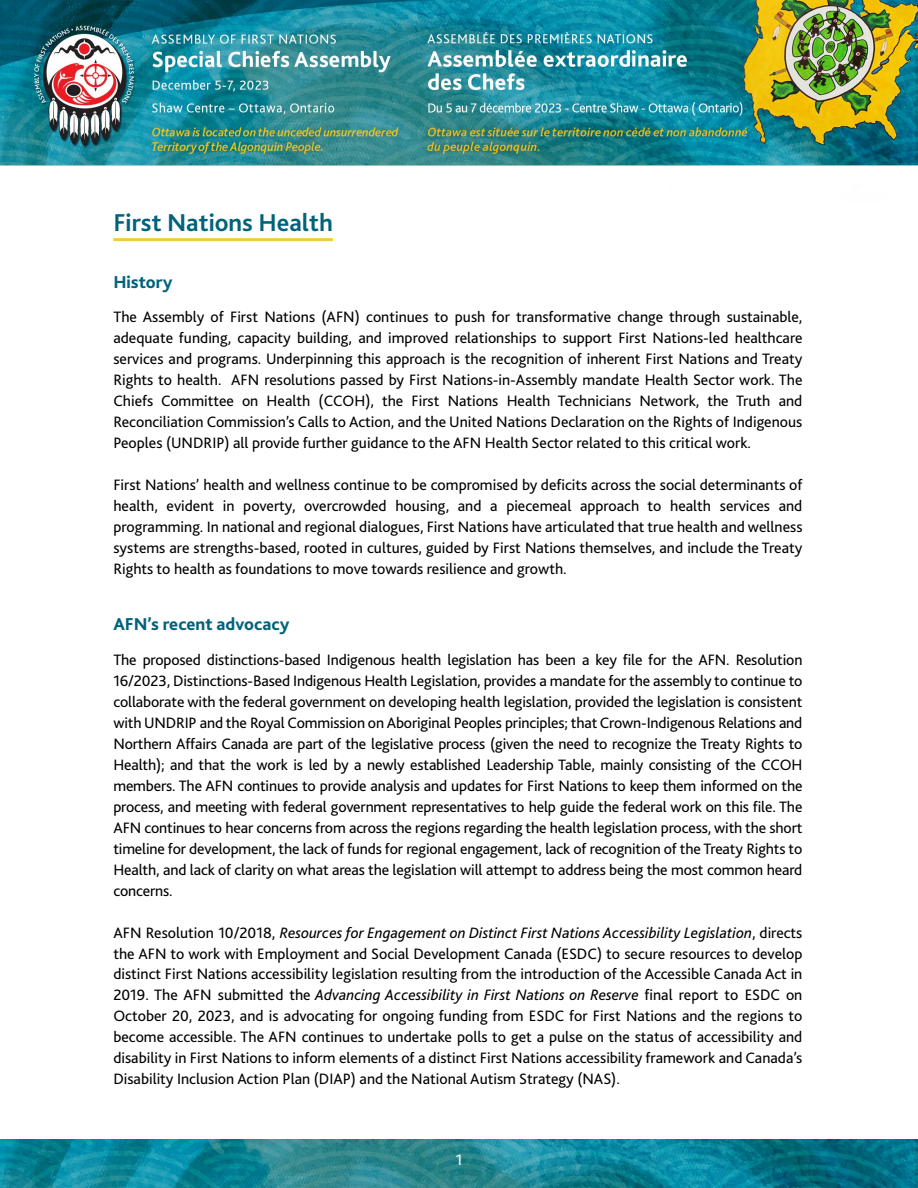
<style>
.page{position:relative;width:918px;height:1188px;background:#fff}
.page>*{position:absolute;margin:0;border:0;box-sizing:border-box;transform-origin:0 0}
.H2{font:700 25.5px "Bliss 2";color:#00637a}
.H3{font:800 18px "Bliss 2";color:#00637a}
.Body_Text{font:15.75px/21px "Bliss 2";color:#000;text-align:justify}
.t1{font:15.75px "Bliss 2";color:#fff}
.s1{font-style:italic}
</style>
<div class="page">
<img style="left:0;top:0;width:918px;height:166px">
<img style="left:0;top:1140px;width:918px;height:48px">
<hr style="left:113px;top:238px;width:220px;height:3px;background:#edcb44">
<h1 class="H2" style="left:113px;top:207px;width:221px">First Nations Health</h1>
<p class="H3" style="left:113px;top:271px;width:60px">History</p>
<p class="Body_Text" style="left:113px;top:306px;width:691px">The Assembly of First Nations (AFN) continues to push for transformative change through sustainable, adequate funding, capacity building, and improved relationships to support First Nations-led healthcare services and programs. Underpinning this approach is the recognition of inherent First Nations and Treaty Rights to health. AFN resolutions passed by First Nations-in-Assembly mandate Health Sector work. The Chiefs Committee on Health (CCOH), the First Nations Health Technicians Network, the Truth and Reconciliation Commission’s Calls to Action, and the United Nations Declaration on the Rights of Indigenous Peoples (UNDRIP) all provide further guidance to the AFN Health Sector related to this critical work.</p>
<p class="Body_Text" style="left:113px;top:474px;width:691px">First Nations’ health and wellness continue to be compromised by deficits across the social determinants of health, evident in poverty, overcrowded housing, and a piecemeal approach to health services and programming. In national and regional dialogues, First Nations have articulated that true health and wellness systems are strengths-based, rooted in cultures, guided by First Nations themselves, and include the Treaty Rights to health as foundations to move towards resilience and growth.</p>
<p class="H3" style="left:113px;top:613px;width:177px">AFN’s recent advocacy</p>
<p class="Body_Text" style="left:113px;top:648px;width:691px">The proposed distinctions-based Indigenous health legislation has been a key file for the AFN. Resolution 16/2023, Distinctions-Based Indigenous Health Legislation, provides a mandate for the assembly to continue to collaborate with the federal government on developing health legislation, provided the legislation is consistent with UNDRIP and the Royal Commission on Aboriginal Peoples principles; that Crown-Indigenous Relations and Northern Affairs Canada are part of the legislative process (given the need to recognize the Treaty Rights to Health); and that the work is led by a newly established Leadership Table, mainly consisting of the CCOH members. The AFN continues to provide analysis and updates for First Nations to keep them informed on the process, and meeting with federal government representatives to help guide the federal work on this file. The AFN continues to hear concerns from across the regions regarding the health legislation process, with the short timeline for development, the lack of funds for regional engagement, lack of recognition of the Treaty Rights to Health, and lack of clarity on what areas the legislation will attempt to address being the most common heard concerns.</p>
<p class="Body_Text" style="left:113px;top:921px;width:691px">AFN Resolution 10/2018, <span class="s1">Resources for Engagement on Distinct First Nations Accessibility Legislation</span>, directs the AFN to work with Employment and Social Development Canada (ESDC) to secure resources to develop distinct First Nations accessibility legislation resulting from the introduction of the Accessible Canada Act in 2019. The AFN submitted the <span class="s1">Advancing Accessibility in First Nations on Reserve</span> final report to ESDC on October 20, 2023, and is advocating for ongoing funding from ESDC for First Nations and the regions to become accessible. The AFN continues to undertake polls to get a pulse on the status of accessibility and disability in First Nations to inform elements of a distinct First Nations accessibility framework and Canada’s Disability Inclusion Action Plan (DIAP) and the National Autism Strategy (NAS).</p>
<p class="t1" style="left:456px;top:1150px;width:8px">1</p>
</div>
